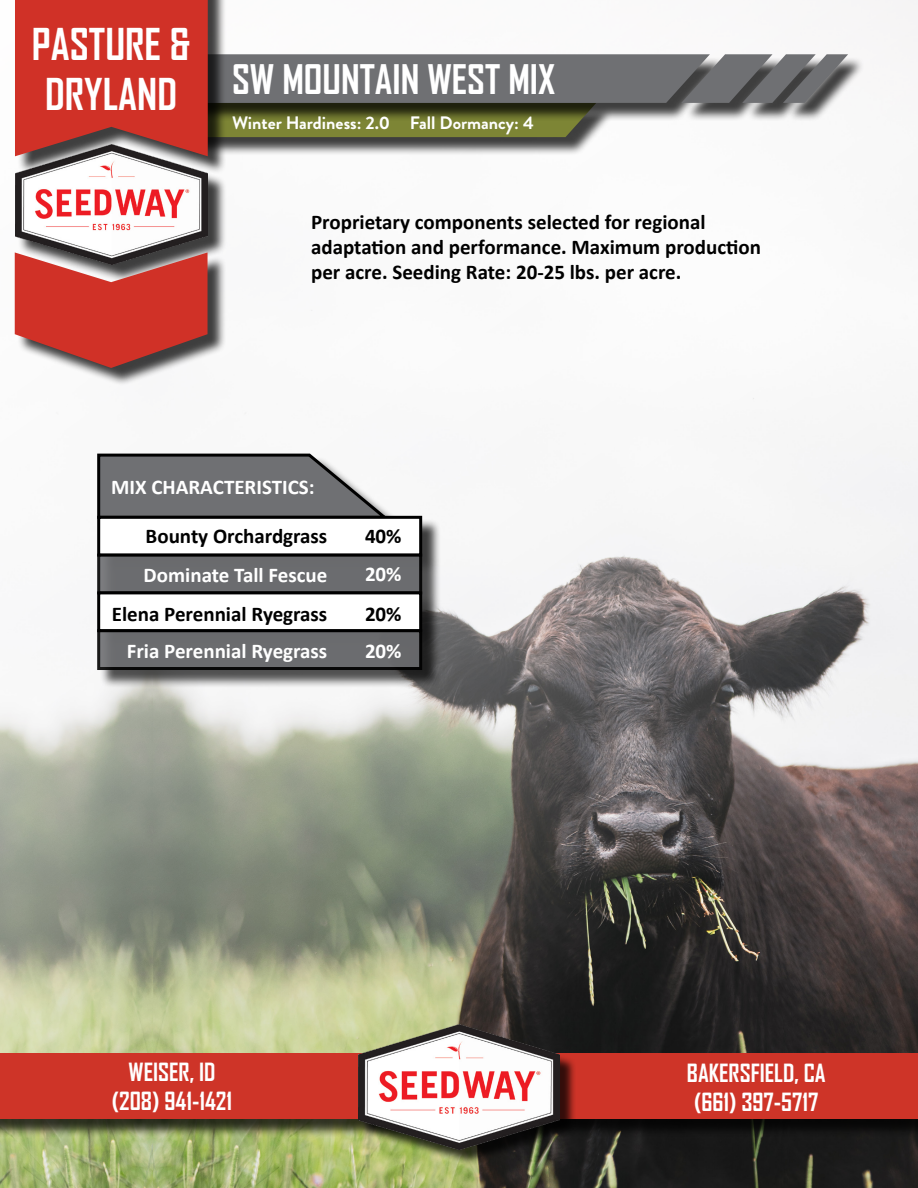
<style>
.page{position:relative;width:918px;height:1188px;background:#fff}
.page>*{position:absolute;margin:0;border:0;box-sizing:border-box;transform-origin:0 0}
.t1{font:700 42px/50.4px "Agency FB";color:#fff;text-align:center}
.t2{font:700 39px "Agency FB";color:#fff}
.t3{font:700 24px/28.8px "Agency FB";color:#fff;text-align:center}
.t4{font:700 21px/25.2px "Calibri";color:#000}
.t5{font:700 21px "Calibri";color:#fff}
.t6{font:700 18px "Brandon Grotesque";color:#fff}
</style>
<div class="page">
<img style="left:153px;top:0;width:765px;height:1188px">
<img style="left:0;top:252px;width:153px;height:936px">
<div style="left:18px;top:148px;width:209px;height:135px;background:#000;opacity:.75"></div>
<img style="left:15px;top:156px;width:193px;height:96px">
<div style="left:17px;top:0;width:210px;height:174px;background:#000;opacity:.75"></div>
<div style="left:17px;top:256px;width:209px;height:130px;background:#000;opacity:.75"></div>
<svg style="left:15px;top:252px;width:193px;height:116px;background:#be4c44"></svg>
<div style="left:787px;top:56px;width:79px;height:66px;background:#000;opacity:.75"></div>
<svg style="left:15px;top:0;width:833px;height:156px"></svg>
<div style="left:0;top:1055px;width:918px;height:83px;background:#000;opacity:.75"></div>
<div style="left:0;top:1053px;width:918px;height:66px;background:#ce3428"></div>
<div style="left:360px;top:1027px;width:216px;height:139px;background:#000;opacity:.75"></div>
<img style="left:358px;top:1024px;width:202px;height:126px">
<div style="left:100px;top:456px;width:341px;height:233px;background:#000;opacity:.75"></div>
<svg style="left:96px;top:452px;width:297px;height:68px;background:#7f8082"></svg>
<div style="left:99px;top:517px;width:322px;height:38px;background:#fff"></div>
<div style="left:97px;top:516px;width:325px;height:41px;border:3px solid #000"></div>
<div style="left:99px;top:555px;width:322px;height:38px;background:#6f7073"></div>
<div style="left:97px;top:554px;width:325px;height:40px;border:3px solid #000"></div>
<div style="left:99px;top:593px;width:322px;height:38px;background:#fff"></div>
<div style="left:97px;top:591px;width:325px;height:41px;border:3px solid #000"></div>
<div style="left:99px;top:631px;width:322px;height:38px;background:#6f7073"></div>
<div style="left:97px;top:629px;width:325px;height:41px;border:3px solid #000"></div>
<h1 class="t1" style="left:32px;top:18px;width:160px">PASTURE &amp;<br>DRYLAND</h1>
<h2 class="t2" style="left:232px;top:55px;width:325px">SW MOUNTAIN WEST MIX</h2>
<p class="t6" style="left:232px;top:111px;width:303px">Winter Hardiness: 2.0 Fall Dormancy: 4</p>
<p class="t4" style="left:311px;top:209px;width:451px">Proprietary components selected for regional adaptation and performance. Maximum production per acre. Seeding Rate: 20-25 lbs. per acre.</p>
<p class="t5" style="left:111px;top:472px;width:205px">MIX CHARACTERISTICS:</p>
<p class="t4" style="left:146px;top:523px;width:183px">Bounty Orchardgrass</p>
<p class="t5" style="left:144px;top:560px;width:185px">Dominate Tall Fescue</p>
<p class="t4" style="left:112px;top:601px;width:217px">Elena Perennial Ryegrass</p>
<p class="t5" style="left:127px;top:636px;width:202px">Fria Perennial Ryegrass</p>
<p class="t5" style="left:365px;top:636px;width:38px">20%</p>
<p class="t4" style="left:365px;top:523px;width:38px">40%</p>
<p class="t5" style="left:365px;top:560px;width:38px">20%</p>
<p class="t4" style="left:365px;top:601px;width:38px">20%</p>
<p class="t3" style="left:112px;top:1057px;width:122px">WEISER, ID (208) 941-1421</p>
<p class="t3" style="left:687px;top:1058px;width:140px">BAKERSFIELD, CA (661) 397-5717</p>
</div>
